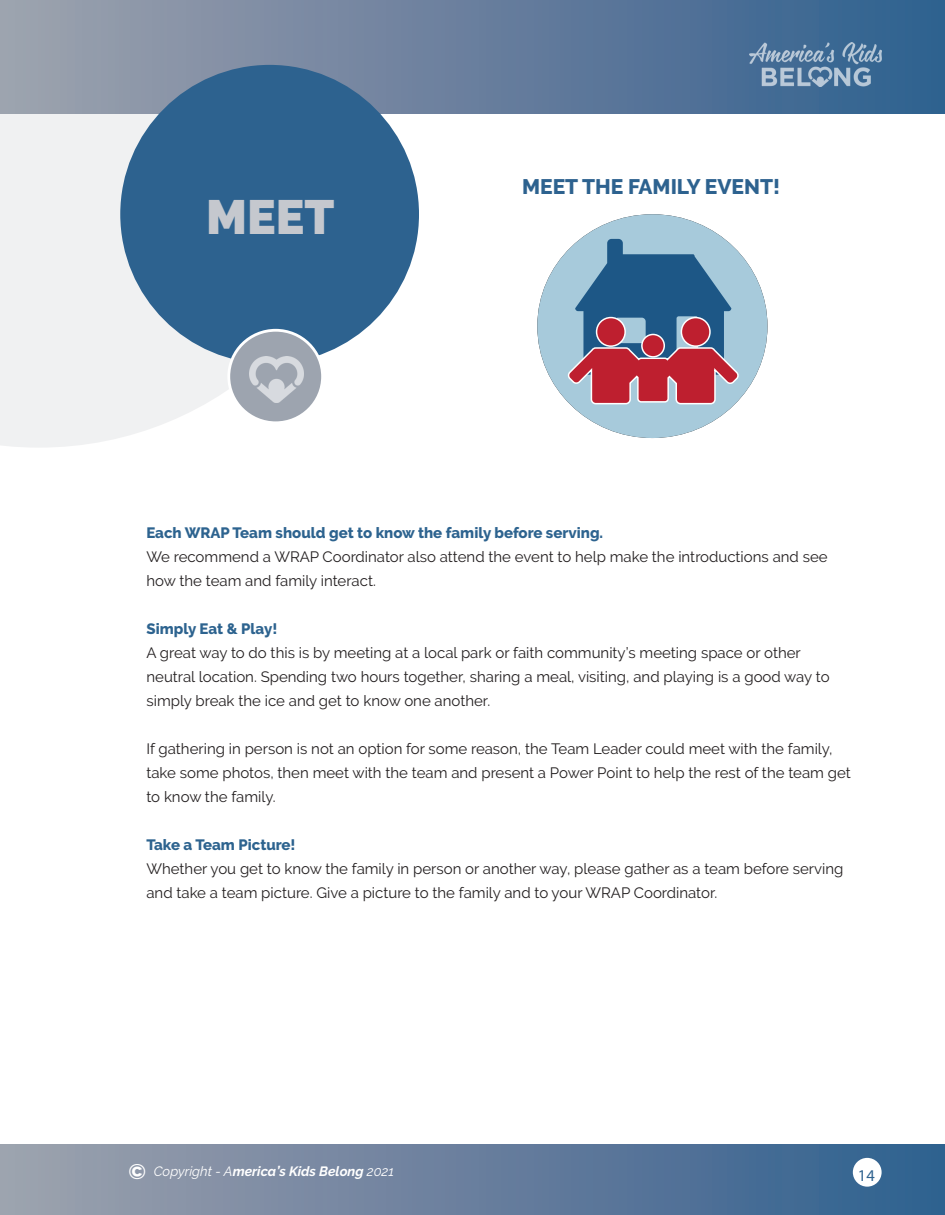
<style>
.page{position:relative;width:945px;height:1215px;background:#fff}
.page>*{position:absolute;margin:0;border:0;box-sizing:border-box;transform-origin:0 0}
.t1{font:900 48px "Raleway";color:#c5c8ce}
.t2{font:800 21px "Raleway";color:#2d628f}
.t3{font:16.5px "Myriad Pro";color:#2e628f}
.t4{font:15px/24px "Raleway";color:#231f20}
.t5{font:800 15px "Raleway";color:#2d638f}
.t6{font:italic 700 13.5px "Raleway";color:#fff}
.s1{font-style:normal;font-size:21px}
.s2{font-weight:400}
</style>
<div class="page">
<div style="left:0;top:1144px;width:945px;height:71px;background:linear-gradient(to right,#a0a1ae,#305f8f)"></div>
<svg style="left:0;top:113px;width:368px;height:334px;fill:#f0f1f2"></svg>
<div style="left:0;top:0;width:945px;height:113px;background:linear-gradient(to right,#9fa1ae,#305f8f)"></div>
<div style="left:120px;top:65px;width:299px;height:299px;background:#2d628f;border-radius:50%"></div>
<div style="left:853px;top:1158px;width:29px;height:29px;background:#fff;border-radius:50%"></div>
<img style="left:749px;top:42px;width:133px;height:45px">
<div style="left:227px;top:329px;width:97px;height:95px;border:6px solid #fff;border-radius:50%"></div>
<div style="left:230px;top:332px;width:91px;height:89px;background:#9da4af;border-radius:50%"></div>
<img style="left:249px;top:356px;width:55px;height:46px">
<svg style="left:537px;top:214px;width:230px;height:224px;fill:#a7cadb"></svg>
<svg style="left:566px;top:239px;width:175px;height:166px"></svg>
<h1 class="t1" style="left:206px;top:189px;width:130px">MEET</h1>
<h2 class="t2" style="left:522px;top:175px;width:260px">MEET THE FAMILY EVENT!</h2>
<p class="t5" style="left:146px;top:525px;width:458px">Each WRAP Team should get to know the family before serving.</p>
<p class="t4" style="left:146px;top:545px;width:683px">We recommend a WRAP Coordinator also attend the event to help make the introductions and see how the team and family interact.</p>
<p class="t5" style="left:146px;top:621px;width:132px">Simply Eat &amp; Play!</p>
<p class="t4" style="left:146px;top:641px;width:685px">A great way to do this is by meeting at a local park or faith community’s meeting space or other neutral location. Spending two hours together, sharing a meal, visiting, and playing is a good way to simply break the ice and get to know one another.</p>
<p class="t4" style="left:146px;top:737px;width:706px">If gathering in person is not an option for some reason, the Team Leader could meet with the family, take some photos, then meet with the team and present a Power Point to help the rest of the team get to know the family.</p>
<p class="t5" style="left:146px;top:837px;width:151px">Take a Team Picture!</p>
<p class="t4" style="left:146px;top:857px;width:699px">Whether you get to know the family in person or another way, please gather as a team before serving and take a team picture. Give a picture to the family and to your WRAP Coordinator.</p>
<p class="t6" style="left:128px;top:1163px;width:267px"><span class="s1">©</span> <span class="s2">Copyright - A</span>merica’s Kids Belong <span class="s2">2021</span></p>
<p class="t3" style="left:858px;top:1165px;width:18px">14</p>
</div>
